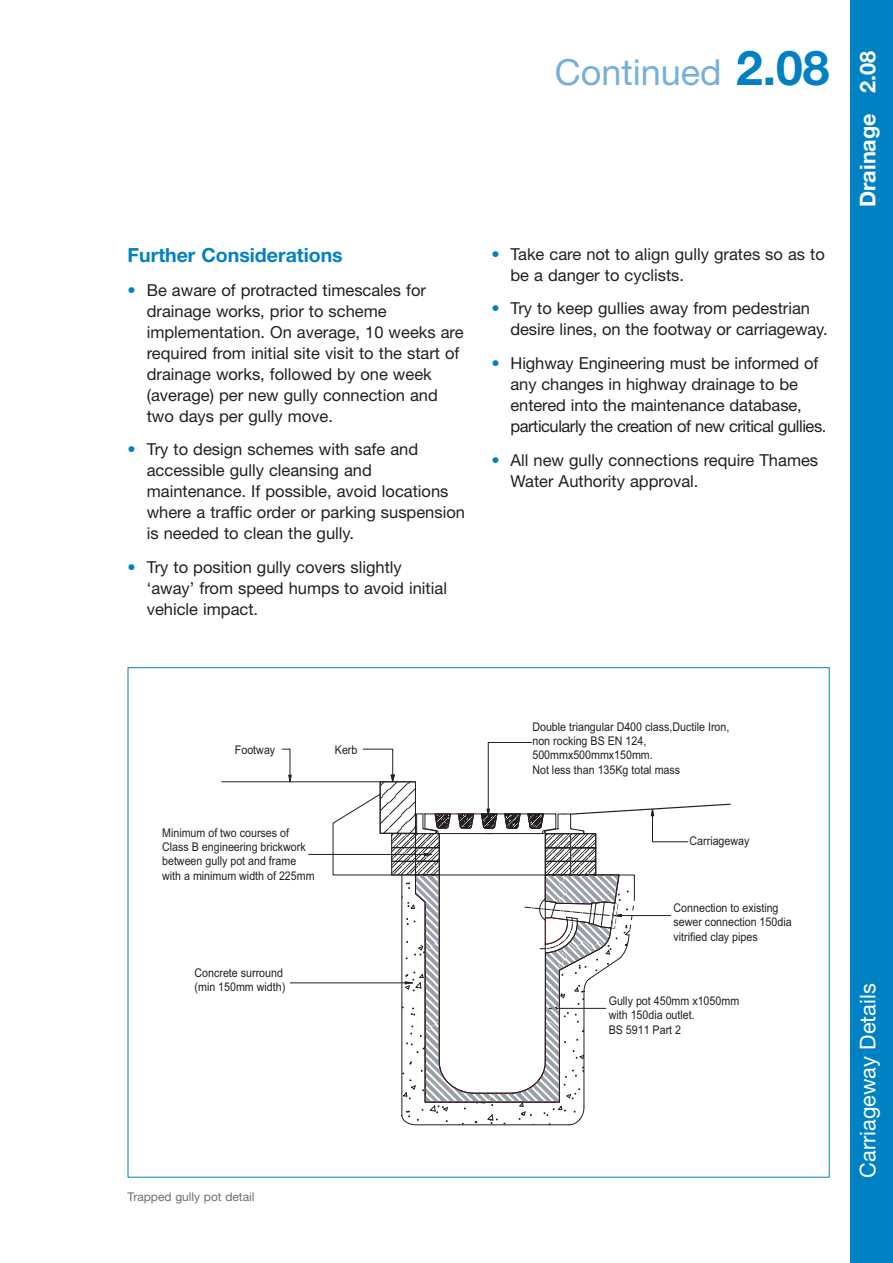
<style>
.page{position:relative;width:893px;height:1263px;background:#fff}
.page>*{position:absolute;margin:0;border:0;box-sizing:border-box;transform-origin:0 0}
.t1{font:36px "Helvetica Neue";color:#74b0dc}
.t2{font:21.75px "Helvetica Neue";color:#fff}
.t3{font:700 21.75px "Helvetica Neue";color:#fff}
.t4{font:700 19.5px "Helvetica Neue";color:#0081c4}
.t5{font:16.5px/21px "Helvetica Neue";color:#231f20}
.t6{font:12px/14.4px "Arial";color:#231f20;scale:.89 1}
.t7{font:12px "Helvetica Neue";color:#6d6e70}
.s1{color:#0081c4}
.s2{font-weight:700;font-size:48px;color:#0081c4}
</style>
<div class="page">
<svg style="left:401px;top:1102px;width:184px;height:23px"></svg>
<svg style="left:221px;top:742px;width:510px;height:360px"></svg>
<hr style="left:570px;top:834px;width:1px;height:41px;background:#231f20">
<div style="left:850px;top:0;width:42px;height:1263px;background:#0081c4"></div>
<p class="t4" style="left:128px;top:248px;width:217px">Further Considerations</p>
<p class="t5" style="left:147px;top:281px;width:318px;text-indent:-19px"><span class="s1">•</span> Be aware of protracted timescales for drainage works, prior to scheme implementation. On average, 10 weeks are required from initial site visit to the start of drainage works, followed by one week (average) per new gully connection and two days per gully move.</p>
<p class="t5" style="left:147px;top:441px;width:320px;text-indent:-19px"><span class="s1">•</span> Try to design schemes with safe and accessible gully cleansing and maintenance. If possible, avoid locations where a traffic order or parking suspension is needed to clean the gully.</p>
<p class="t5" style="left:147px;top:558px;width:302px;text-indent:-19px"><span class="s1">•</span> Try to position gully covers slightly ‘away’ from speed humps to avoid initial vehicle impact.</p>
<h1 class="t1" style="left:554px;top:60px;width:276px">Continued <span class="s2">2.08</span></h1>
<h2 class="t3" style="left:860px;top:207px;width:158px;rotate:-90deg">Drainage 2.08</h2>
<p class="t5" style="left:510px;top:245px;width:316px;text-indent:-19px"><span class="s1">•</span> Take care not to align gully grates so as to be a danger to cyclists.</p>
<p class="t5" style="left:510px;top:300px;width:319px;text-indent:-19px"><span class="s1">•</span> Try to keep gullies away from pedestrian desire lines, on the footway or carriageway.</p>
<p class="t5" style="left:510px;top:354px;width:317px;text-indent:-19px"><span class="s1">•</span> Highway Engineering must be informed of any changes in highway drainage to be entered into the maintenance database, particularly the creation of new critical gullies.</p>
<p class="t5" style="left:510px;top:451px;width:309px;text-indent:-19px"><span class="s1">•</span> All new gully connections require Thames<br>Water Authority approval.</p>
<p class="t6" style="left:235px;top:744px;width:47px">Footway</p>
<p class="t6" style="left:335px;top:744px;width:27px">Kerb</p>
<p class="t6" style="left:162px;top:826px;width:173px">Minimum of two courses of<br>Class B engineering brickwork between gully pot and frame with a minimum width of 225mm</p>
<p class="t6" style="left:194px;top:967px;width:103px">Concrete surround (min 150mm width)</p>
<p class="t7" style="left:128px;top:1192px;width:128px">Trapped gully pot detail</p>
<p class="t6" style="left:532px;top:720px;width:223px">Double triangular D400 class,Ductile Iron, non rocking BS EN 124,<br>500mmx500mmx150mm.<br>Not less than 135Kg total mass</p>
<p class="t6" style="left:689px;top:835px;width:69px">Carriageway</p>
<p class="t6" style="left:673px;top:902px;width:134px">Connection to existing sewer connection 150dia vitrified clay pipes</p>
<p class="t6" style="left:608px;top:995px;width:148px">Gully pot 450mm x1050mm with 150dia outlet.<br>BS 5911 Part 2</p>
<h2 class="t2" style="left:859px;top:1178px;width:196px;rotate:-90deg">Carriageway Details</h2>
</div>
